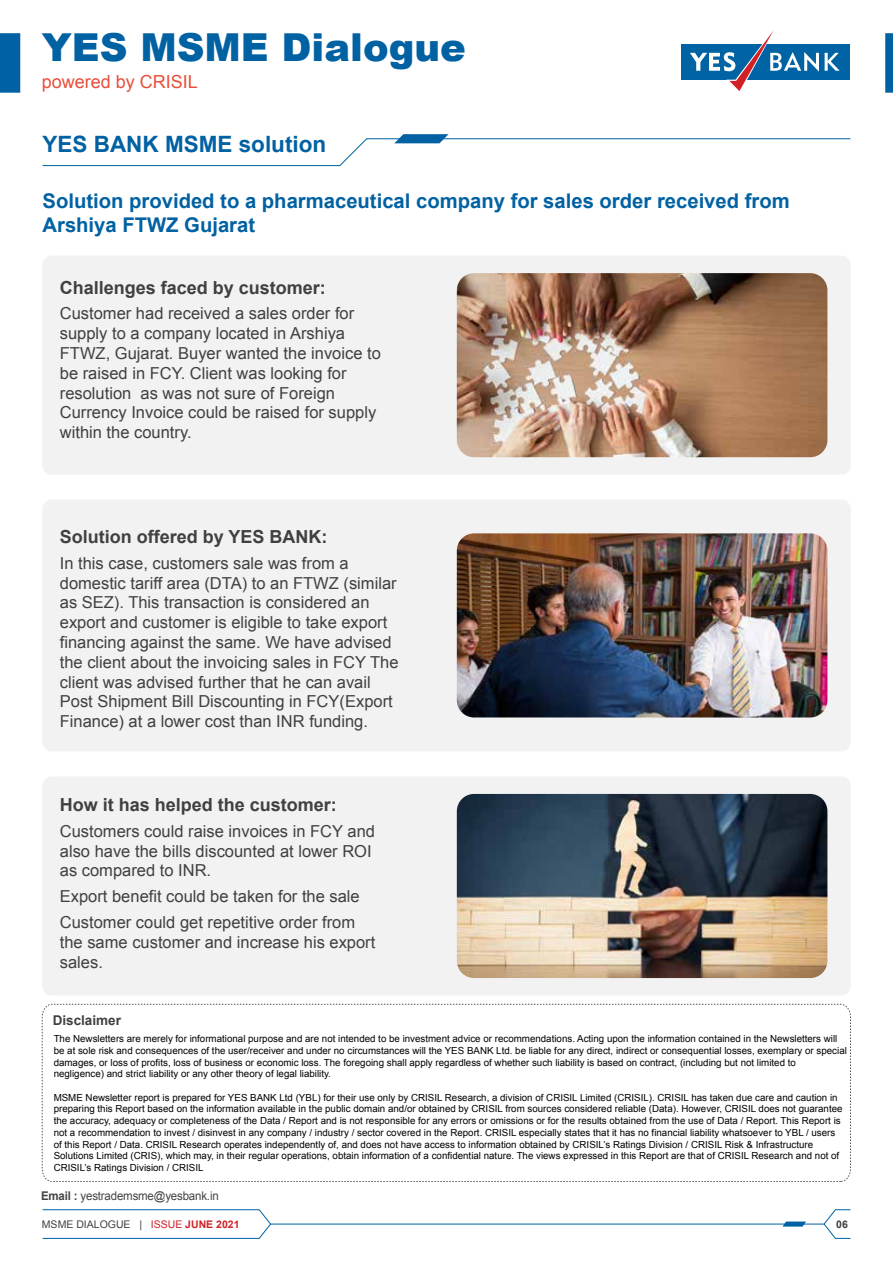
<style>
.page{position:relative;width:893px;height:1263px;background:#fff}
.page>*{position:absolute;margin:0;border:0;box-sizing:border-box;transform-origin:0 0}
.t1{font:900 38.55px "Arial";color:#0061a3}
.t2{font:700 22.5px "Arial";color:#0061a3}
.t3{font:700 20.25px/24.3px "Arial";color:#0061a3}
.t4{font:700 18px "Arial";color:#404041}
.t5{font:18px "Arial";color:#e84f3a}
.t6{font:16.5px/19.8px "Arial";color:#404041}
.t7{font:700 13.5px "Arial";color:#404041}
.t8{font:12px "Arial";letter-spacing:-.015em;color:#444;scale:.96 1}
.t9{font:10.5px "Arial";color:#404041}
.t10{font:700 10.5px "Arial";color:#404041}
.t11{font:9.75px/11.7px "Arial";color:#000}
.s1{font-weight:700}
.s2{color:#d02227}
.s3{font-weight:700;color:#d02227}
</style>
<div class="page">
<div style="left:42px;top:499px;width:809px;height:252px;background:#f2f2f2;border-radius:10px"></div>
<svg style="left:42px;top:1209px;width:229px;height:30px"></svg>
<hr style="left:271px;top:1224px;width:553px;height:1px;background:#0061a3">
<svg style="left:823px;top:1209px;width:28px;height:30px"></svg>
<svg style="left:782px;top:1221px;width:24px;height:5px"></svg>
<img style="left:457px;top:533px;width:370px;height:184px">
<div style="left:42px;top:776px;width:809px;height:219px;background:#f2f2f2;border-radius:10px"></div>
<div style="left:42px;top:256px;width:809px;height:219px;background:#f2f2f2;border-radius:10px"></div>
<img style="left:457px;top:273px;width:370px;height:184px">
<svg style="left:42px;top:1004px;width:809px;height:178px"></svg>
<img style="left:457px;top:794px;width:370px;height:184px">
<svg style="left:42px;top:134px;width:809px;height:32px"></svg>
<svg style="left:849px;top:44px;width:1px;height:36px"></svg>
<div style="left:681px;top:44px;width:168px;height:36px;background:#0063a3"></div>
<svg style="left:825px;top:53px;width:15px;height:18px"></svg>
<svg style="left:690px;top:31px;width:129px;height:60px"></svg>
<div style="left:0;top:33px;width:20px;height:60px;background:#0061a3"></div>
<div style="left:885px;top:33px;width:8px;height:60px;background:#0061a3"></div>
<h1 class="t1" style="left:42px;top:20px;width:425px">YES MSME Dialogue</h1>
<h3 class="t5" style="left:42px;top:70px;width:158px">powered by CRISIL</h3>
<h2 class="t2" style="left:43px;top:129px;width:285px">YES BANK MSME solution</h2>
<h3 class="t3" style="left:43px;top:190px;width:749px">Solution provided to a pharmaceutical company for sales order received from<br>Arshiya FTWZ Gujarat</h3>
<h3 class="t4" style="left:60px;top:275px;width:268px">Challenges faced by customer:</h3>
<p class="t6" style="left:60px;top:304px;width:322px">Customer had received a sales order for supply to a company located in Arshiya FTWZ, Gujarat. Buyer wanted the invoice to be raised in FCY. Client was looking for resolution as was not sure of Foreign Currency Invoice could be raised for supply within the country.</p>
<h3 class="t4" style="left:60px;top:525px;width:269px">Solution offered by YES BANK:</h3>
<p class="t6" style="left:60px;top:553px;width:340px">In this case, customers sale was from a domestic tariff area (DTA) to an FTWZ (similar as SEZ). This transaction is considered an export and customer is eligible to take export financing against the same. We have advised the client about the invoicing sales in FCY The client was advised further that he can avail Post Shipment Bill Discounting in FCY(Export Finance) at a lower cost than INR funding.</p>
<h3 class="t4" style="left:60px;top:793px;width:279px">How it has helped the customer:</h3>
<h3 class="t6" style="left:60px;top:821px;width:317px">Customers could raise invoices in FCY and also have the bills discounted at lower ROI as compared to INR.</h3>
<h3 class="t6" style="left:60px;top:884px;width:301px;line-height:25.8px">Export benefit could be taken for the sale<br>Customer could get repetitive order from</h3>
<h3 class="t6" style="left:60px;top:932px;width:317px">the same customer and increase his export sales.</h3>
<h3 class="t7" style="left:53px;top:1011px;width:70px">Disclaimer</h3>
<p class="t11" style="left:54px;top:1033px;width:795px">The Newsletters are merely for informational purpose and are not intended to be investment advice or recommendations. Acting upon the information contained in the Newsletters will be at sole risk and consequences of the user/receiver and under no circumstances will the YES BANK Ltd. be liable for any direct, indirect or consequential losses, exemplary or special damages, or loss of profits, loss of business or economic loss. The foregoing shall apply regardless of whether such liability is based on contract, (including but not limited to negligence) and strict liability or any other theory of legal liability.</p>
<p class="t11" style="left:54px;top:1091px;width:790px">MSME Newsletter report is prepared for YES BANK Ltd (YBL) for their use only by CRISIL Research, a division of CRISIL Limited (CRISIL). CRISIL has taken due care and caution in preparing this Report based on the information available in the public domain and/or obtained by CRISIL from sources considered reliable (Data). However, CRISIL does not guarantee the accuracy, adequacy or completeness of the Data / Report and is not responsible for any errors or omissions or for the results obtained from the use of Data / Report. This Report is not a recommendation to invest / disinvest in any company / industry / sector covered in the Report. CRISIL especially states that it has no financial liability whatsoever to YBL / users of this Report / Data. CRISIL Research operates independently of, and does not have access to information obtained by CRISIL’s Ratings Division / CRISIL Risk &amp; Infrastructure Solutions Limited (CRIS), which may, in their regular operations, obtain information of a confidential nature. The views expressed in this Report are that of CRISIL Research and not of CRISIL’s Ratings Division / CRISIL</p>
<p class="t8" style="left:41px;top:1188px;width:187px"><span class="s1">Email :</span> yestrademsme@yesbank.in</p>
<p class="t9" style="left:42px;top:1217px;width:199px">MSME DIALOGUE | <span class="s2">ISSUE</span> <span class="s3">JUNE 2021</span></p>
<p class="t10" style="left:836px;top:1217px;width:13px">06</p>
</div>
